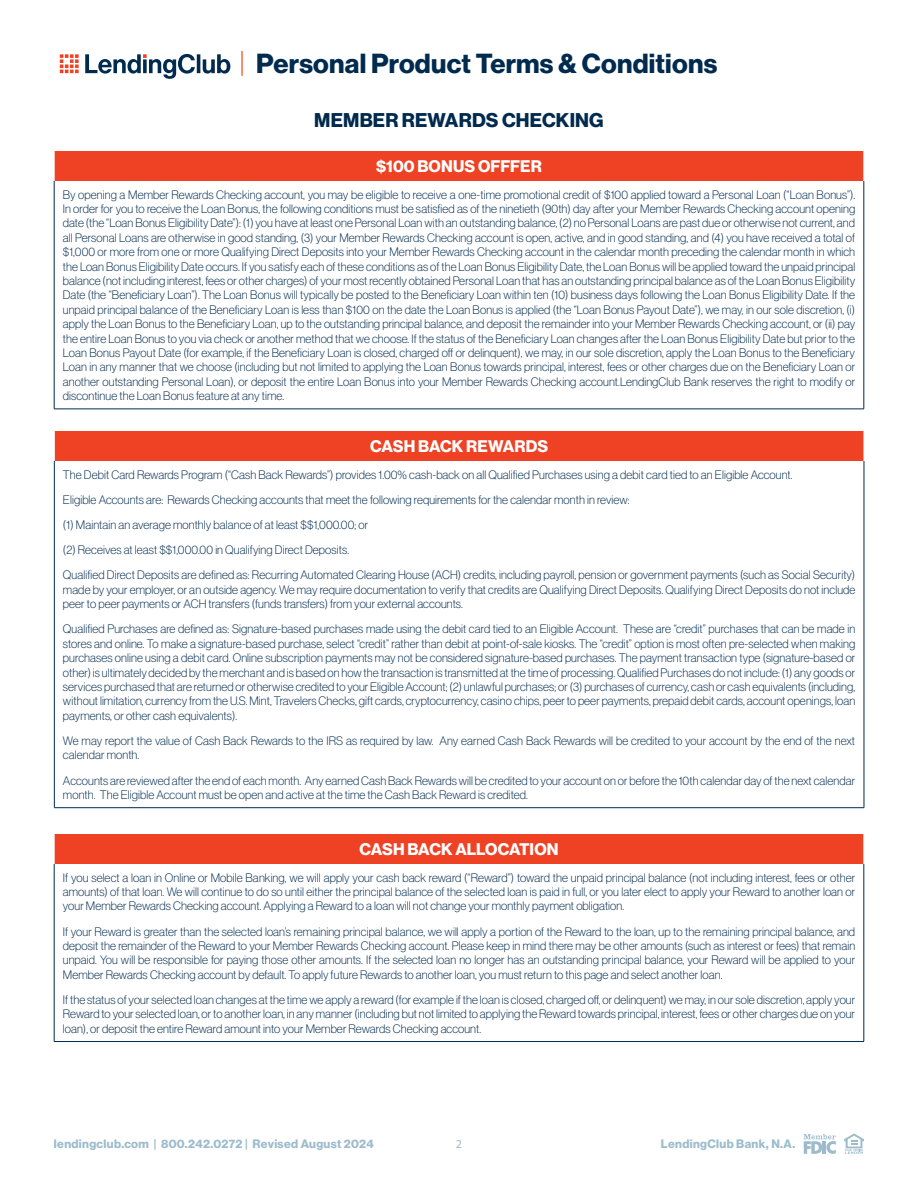
<style>
.page{position:relative;width:918px;height:1188px;background:#fff}
.page>*{position:absolute;margin:0;border:0;box-sizing:border-box;transform-origin:0 0}
.t1{font:27px "N Haas Grotesk DS Pro 75 Bd";letter-spacing:.01em;color:#002a4e}
.t2{font:19.5px "N Haas Grotesk DS Pro 75 Bd";letter-spacing:.01em;color:#002a4e}
.t3{font:16.5px "N Haas Grotesk DS Pro 75 Bd";letter-spacing:.005em;color:#fff}
.t4{font:12px/14.4px "N Haas Grotesk DS Pro 35 X Lt";letter-spacing:.01em;color:#002a4e;text-align:justify}
.t5{font:12px "N Haas Grotesk DS Pro 75 Bd";letter-spacing:.03em;color:#9cbccd}
.t6{font:12px "Myriad Pro";color:#9cbccd}
</style>
<div class="page">
<svg style="left:844px;top:1133px;width:20px;height:21px"></svg>
<svg style="left:804px;top:1134px;width:32px;height:20px"></svg>
<svg style="left:60px;top:54px;width:19px;height:19px"></svg>
<hr style="left:197px;top:54px;width:3px;height:19px;background:#002a4e">
<svg style="left:203px;top:54px;width:27px;height:20px"></svg>
<svg style="left:85px;top:54px;width:110px;height:25px"></svg>
<hr style="left:241px;top:51px;width:2px;height:25px;background:#f36c42">
<div style="left:54px;top:151px;width:810px;height:30px;background:#ef4123"></div>
<hr style="left:54px;top:151px;width:1px;height:30px;background:#fff">
<hr style="left:54px;top:181px;width:1px;height:228px;background:#002a4e">
<hr style="left:864px;top:181px;width:1px;height:228px;background:#002a4e">
<hr style="left:54px;top:409px;width:810px;height:1px;background:#002a4e">
<div style="left:54px;top:431px;width:810px;height:30px;background:#ef4123"></div>
<hr style="left:54px;top:431px;width:1px;height:30px;background:#fff">
<hr style="left:54px;top:461px;width:1px;height:347px;background:#002a4e">
<hr style="left:864px;top:461px;width:1px;height:347px;background:#002a4e">
<hr style="left:54px;top:807px;width:810px;height:1px;background:#002a4e">
<div style="left:54px;top:834px;width:810px;height:30px;background:#ef4123"></div>
<hr style="left:54px;top:834px;width:1px;height:30px;background:#fff">
<hr style="left:54px;top:864px;width:1px;height:177px;background:#002a4e">
<hr style="left:864px;top:864px;width:1px;height:177px;background:#002a4e">
<hr style="left:54px;top:1041px;width:810px;height:1px;background:#002a4e">
<h1 class="t1" style="left:256px;top:48px;width:463px">Personal Product Terms &amp; Conditions</h1>
<h2 class="t2" style="left:314px;top:108px;width:291px">MEMBER REWARDS CHECKING</h2>
<h3 class="t3" style="left:376px;top:157px;width:167px">$100 BONUS OFFFER</h3>
<p class="t4" style="left:63px;top:187px;width:794px">By opening a Member Rewards Checking account, you may be eligible to receive a one-time promotional credit of $100 applied toward a Personal Loan (“Loan Bonus”).<br>In order for you to receive the Loan Bonus, the following conditions must be satisfied as of the ninetieth (90th) day after your Member Rewards Checking account opening date (the “Loan Bonus Eligibility Date”): (1) you have at least one Personal Loan with an outstanding balance, (2) no Personal Loans are past due or otherwise not current, and all Personal Loans are otherwise in good standing, (3) your Member Rewards Checking account is open, active, and in good standing, and (4) you have received a total of $1,000 or more from one or more Qualifying Direct Deposits into your Member Rewards Checking account in the calendar month preceding the calendar month in which the Loan Bonus Eligibility Date occurs. If you satisfy each of these conditions as of the Loan Bonus Eligibility Date, the Loan Bonus will be applied toward the unpaid principal balance (not including interest, fees or other charges) of your most recently obtained Personal Loan that has an outstanding principal balance as of the Loan Bonus Eligibility Date (the “Beneficiary Loan”). The Loan Bonus will typically be posted to the Beneficiary Loan within ten (10) business days following the Loan Bonus Eligibility Date. If the unpaid principal balance of the Beneficiary Loan is less than $100 on the date the Loan Bonus is applied (the “Loan Bonus Payout Date”), we may, in our sole discretion, (i) apply the Loan Bonus to the Beneficiary Loan, up to the outstanding principal balance, and deposit the remainder into your Member Rewards Checking account, or (ii) pay the entire Loan Bonus to you via check or another method that we choose. If the status of the Beneficiary Loan changes after the Loan Bonus Eligibility Date but prior to the Loan Bonus Payout Date (for example, if the Beneficiary Loan is closed, charged off or delinquent), we may, in our sole discretion, apply the Loan Bonus to the Beneficiary Loan in any manner that we choose (including but not limited to applying the Loan Bonus towards principal, interest, fees or other charges due on the Beneficiary Loan or another outstanding Personal Loan), or deposit the entire Loan Bonus into your Member Rewards Checking account.LendingClub Bank reserves the right to modify or discontinue the Loan Bonus feature at any time.</p>
<h3 class="t3" style="left:370px;top:437px;width:179px">CASH BACK REWARDS</h3>
<p class="t4" style="left:63px;top:462px;width:794px;line-height:25.2px;text-align:left">The Debit Card Rewards Program (“Cash Back Rewards”) provides 1.00% cash-back on all Qualified Purchases using a debit card tied to an Eligible Account.<br>Eligible Accounts are: Rewards Checking accounts that meet the following requirements for the calendar month in review:<br>(1) Maintain an average monthly balance of at least $$1,000.00; or<br>(2) Receives at least $$1,000.00 in Qualifying Direct Deposits.<br>Qualified Direct Deposits are defined as: Recurring Automated Clearing House (ACH) credits, including payroll, pension or government payments (such as Social Security)</p>
<p class="t4" style="left:63px;top:582px;width:794px">made by your employer, or an outside agency. We may require documentation to verify that credits are Qualifying Direct Deposits. Qualifying Direct Deposits do not include peer to peer payments or ACH transfers (funds transfers) from your external accounts.</p>
<p class="t4" style="left:63px;top:622px;width:794px">Qualified Purchases are defined as: Signature-based purchases made using the debit card tied to an Eligible Account. These are “credit” purchases that can be made in stores and online. To make a signature-based purchase, select “credit” rather than debit at point-of-sale kiosks. The “credit” option is most often pre-selected when making purchases online using a debit card. Online subscription payments may not be considered signature-based purchases. The payment transaction type (signature-based or other) is ultimately decided by the merchant and is based on how the transaction is transmitted at the time of processing. Qualified Purchases do not include: (1) any goods or services purchased that are returned or otherwise credited to your Eligible Account; (2) unlawful purchases; or (3) purchases of currency, cash or cash equivalents (including, without limitation, currency from the U.S. Mint, Travelers Checks, gift cards, cryptocurrency, casino chips, peer to peer payments, prepaid debit cards, account openings, loan payments, or other cash equivalents).</p>
<p class="t4" style="left:63px;top:734px;width:794px">We may report the value of Cash Back Rewards to the IRS as required by law. Any earned Cash Back Rewards will be credited to your account by the end of the next calendar month.</p>
<p class="t4" style="left:63px;top:773px;width:794px">Accounts are reviewed after the end of each month. Any earned Cash Back Rewards will be credited to your account on or before the 10th calendar day of the next calendar month. The Eligible Account must be open and active at the time the Cash Back Reward is credited.</p>
<h3 class="t3" style="left:359px;top:840px;width:201px">CASH BACK ALLOCATION</h3>
<p class="t4" style="left:63px;top:870px;width:794px">If you select a loan in Online or Mobile Banking, we will apply your cash back reward (“Reward”) toward the unpaid principal balance (not including interest, fees or other amounts) of that loan. We will continue to do so until either the principal balance of the selected loan is paid in full, or you later elect to apply your Reward to another loan or your Member Rewards Checking account. Applying a Reward to a loan will not change your monthly payment obligation.</p>
<p class="t4" style="left:63px;top:924px;width:794px">If your Reward is greater than the selected loan’s remaining principal balance, we will apply a portion of the Reward to the loan, up to the remaining principal balance, and deposit the remainder of the Reward to your Member Rewards Checking account. Please keep in mind there may be other amounts (such as interest or fees) that remain unpaid. You will be responsible for paying those other amounts. If the selected loan no longer has an outstanding principal balance, your Reward will be applied to your Member Rewards Checking account by default. To apply future Rewards to another loan, you must return to this page and select another loan.</p>
<p class="t4" style="left:63px;top:993px;width:794px">If the status of your selected loan changes at the time we apply a reward (for example if the loan is closed, charged off, or delinquent) we may, in our sole discretion, apply your Reward to your selected loan, or to another loan, in any manner (including but not limited to applying the Reward towards principal, interest, fees or other charges due on your loan), or deposit the entire Reward amount into your Member Rewards Checking account.</p>
<p class="t5" style="left:54px;top:1137px;width:321px">lendingclub.com | 800.242.0272 | Revised August 2024</p>
<p class="t5" style="left:661px;top:1137px;width:136px">LendingClub Bank, N.A.</p>
<p class="t6" style="left:456px;top:1137px;width:8px">2</p>
</div>
